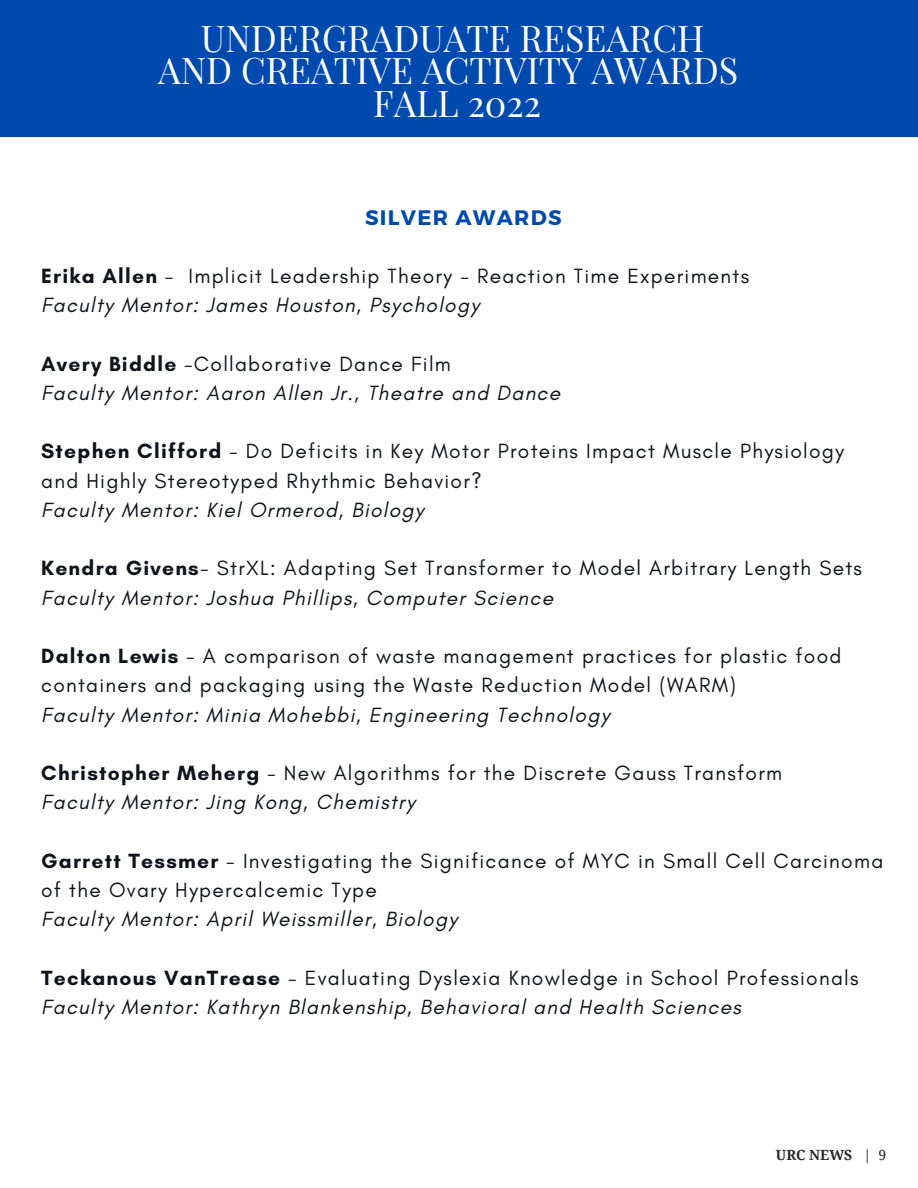
<style>
.page{position:relative;width:918px;height:1188px;background:#fff}
.page>*{position:absolute;margin:0;border:0;box-sizing:border-box;transform-origin:0 0}
.t1{font:36px/32.7px "Playfair Display";color:#fff;text-align:center}
.t2{font:21px/29.2px "Glacial Indifference";letter-spacing:.06em;color:#0f131a}
.t3{font:italic 21px/29.2px "Glacial Indifference";letter-spacing:.06em;color:#0f131a}
.t4{font:700 21px "Montserrat";letter-spacing:.06em;color:#004aad}
.t5{font:700 13.95px "Droid Serif";color:#282828}
.s1{font-weight:700}
.s2{font-style:italic}
.s3{font-weight:700;font-style:normal}
.s4{font-style:normal}
.s5{font-weight:400}
</style>
<div class="page">
<div style="left:0;top:0;width:918px;height:136px;background:#004aad"></div>
<h1 class="t1" style="left:158px;top:20px;width:582px">UNDERGRADUATE RESEARCH<br>AND CREATIVE ACTIVITY AWARDS<br>FALL 2022</h1>
<p class="t4" style="left:365px;top:204px;width:198px">SILVER AWARDS</p>
<p class="t2" style="left:41px;top:261px;width:710px"><span class="s1">Erika Allen</span> - Implicit Leadership Theory - Reaction Time Experiments<br><span class="s2">Faculty Mentor: James Houston, Psychology</span></p>
<p class="t3" style="left:41px;top:349px;width:521px"><span class="s3">Avery Biddle</span> <span class="s4">-Collaborative Dance Film<br></span>Faculty Mentor: Aaron Allen Jr., Theatre and Dance</p>
<p class="t2" style="left:41px;top:436px;width:804px"><span class="s1">Stephen Clifford</span> - Do Deficits in Key Motor Proteins Impact Muscle Physiology and Highly Stereotyped Rhythmic Behavior?</p>
<p class="t3" style="left:41px;top:495px;width:384px">Faculty Mentor: Kiel Ormerod, Biology</p>
<p class="t2" style="left:41px;top:553px;width:822px"><span class="s1">Kendra Givens</span>- StrXL: Adapting Set Transformer to Model Arbitrary Length Sets<br><span class="s2">Faculty Mentor: Joshua Phillips, Computer Science</span></p>
<p class="t2" style="left:41px;top:641px;width:802px"><span class="s1">Dalton Lewis</span> - A comparison of waste management practices for plastic food containers and packaging using the Waste Reduction Model (WARM)</p>
<p class="t3" style="left:41px;top:700px;width:570px">Faculty Mentor: Minia Mohebbi, Engineering Technology</p>
<p class="t2" style="left:41px;top:758px;width:742px"><span class="s1">Christopher Meherg</span> - New Algorithms for the Discrete Gauss Transform<br><span class="s2">Faculty Mentor: Jing Kong, Chemistry</span></p>
<p class="t2" style="left:41px;top:846px;width:844px"><span class="s1">Garrett Tessmer</span> - Investigating the Significance of MYC in Small Cell Carcinoma of the Ovary Hypercalcemic Type</p>
<p class="t3" style="left:41px;top:904px;width:418px">Faculty Mentor: April Weissmiller, Biology</p>
<p class="t3" style="left:41px;top:963px;width:819px"><span class="s3">Teckanous VanTrease</span> <span class="s4">- Evaluating Dyslexia Knowledge in School Professionals<br></span>Faculty Mentor: Kathryn Blankenship, Behavioral and Health Sciences</p>
<p class="t5" style="left:776px;top:1147px;width:112px">URC NEWS <span class="s5">| 9</span></p>
</div>
